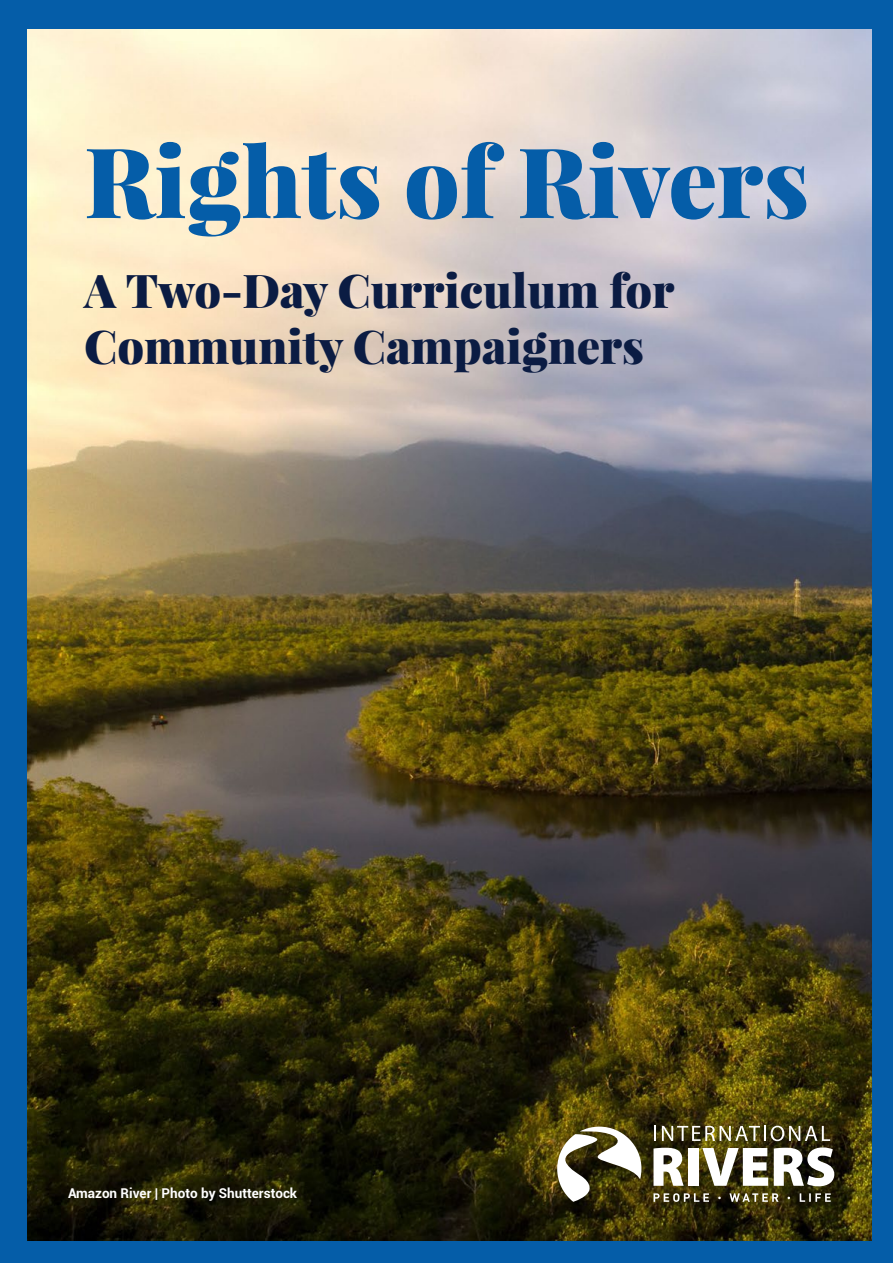
<style>
.page{position:relative;width:893px;height:1263px;background:#055da8}
.page>*{position:absolute;margin:0;border:0;box-sizing:border-box;transform-origin:0 0}
.t1{font:900 97.5px "Playfair Display";color:#055da8}
.t2{font:900 46.5px/55.8px "Playfair Display";color:#0b1c43}
.t3{font:700 13.5px "Roboto";color:#fff}
</style>
<div class="page">
<img style="left:27px;top:29px;width:844px;height:1211px">
<svg style="left:557px;top:1126px;width:84px;height:76px;background:#847e62"></svg>
<svg style="left:653px;top:1148px;width:31px;height:38px"></svg>
<div style="left:688px;top:1148px;width:10px;height:38px;background:#fff"></div>
<svg style="left:702px;top:1148px;width:66px;height:38px;background:#aaa797"></svg>
<svg style="left:774px;top:1147px;width:60px;height:39px;background:#adaca5"></svg>
<svg style="left:654px;top:1126px;width:2px;height:15px"></svg>
<svg style="left:662px;top:1126px;width:168px;height:15px;background:#75704f"></svg>
<svg style="left:653px;top:1193px;width:178px;height:9px;background:#666048"></svg>
<h1 class="t1" style="left:84px;top:119px;width:727px">Rights of Rivers</h1>
<p class="t2" style="left:84px;top:262px;width:592px">A Two-Day Curriculum for<br>Community Campaigners</p>
<p class="t3" style="left:68px;top:1183px;width:231px">Amazon River | Photo by Shutterstock</p>
</div>
